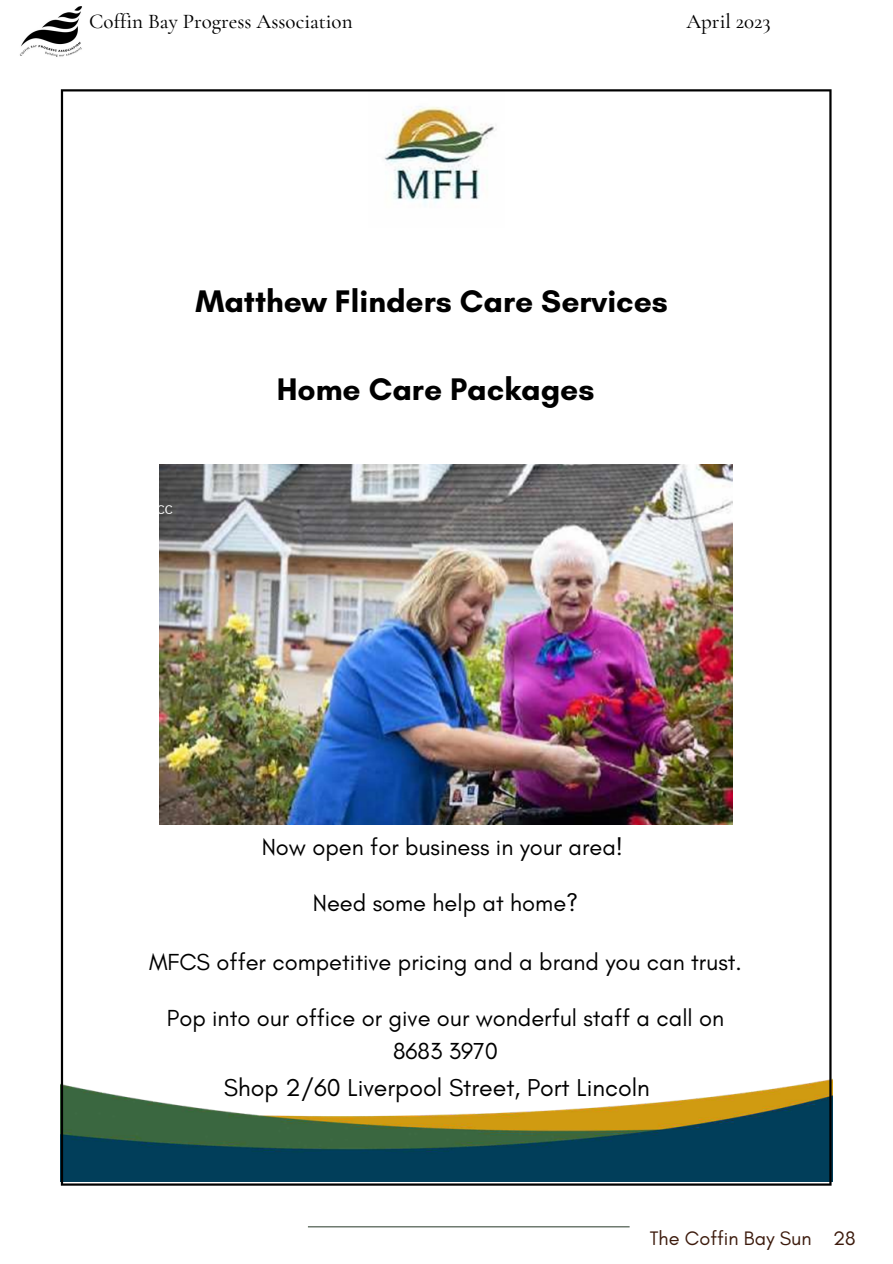
<style>
.page{position:relative;width:893px;height:1264px;background:#fff}
.page>*{position:absolute;margin:0;border:0;box-sizing:border-box;transform-origin:0 0}
.t1{font:700 31.8px "Glacial Indifference";color:#000}
.t2{font:24.9px "Glacial Indifference";color:#000}
.t3{font:23.7px/32.5px "Glacial Indifference";color:#000;text-align:center}
.t4{font:500 21px "Cormorant Garamond";color:#000}
.t5{font:19.95px "Glacial Indifference";color:#3c1a0c}
.t6{font:16.5px "Copperplate Gothic LT Pro 29 BC";color:#fff}
</style>
<div class="page">
<hr style="left:308px;top:1226px;width:321px;height:1px;background:#3e4e40">
<img style="left:19px;top:7px;width:63px;height:50px">
<img style="left:61px;top:89px;width:770px;height:1096px">
<p class="t4" style="left:89px;top:9px;width:265px">Coffin Bay Progress Association</p>
<p class="t4" style="left:686px;top:9px;width:86px">April 2023</p>
<h1 class="t1" style="left:195px;top:282px;width:474px">Matthew Flinders Care Services</h1>
<p class="t6" style="left:148px;top:502px;width:26px">CCC</p>
<h1 class="t1" style="left:277px;top:369px;width:319px">Home Care Packages</h1>
<p class="t3" style="left:262px;top:830px;width:362px">Now open for business in your area!</p>
<p class="t3" style="left:313px;top:886px;width:267px">Need some help at home?</p>
<p class="t3" style="left:149px;top:945px;width:594px">MFCS offer competitive pricing and a brand you can trust.</p>
<p class="t3" style="left:167px;top:1001px;width:558px">Pop into our office or give our wonderful staff a call on<br>8683 3970</p>
<p class="t2" style="left:224px;top:1071px;width:427px">Shop 2/60 Liverpool Street, Port Lincoln</p>
<p class="t5" style="left:649px;top:1225px;width:207px">The Coffin Bay Sun 28</p>
</div>
